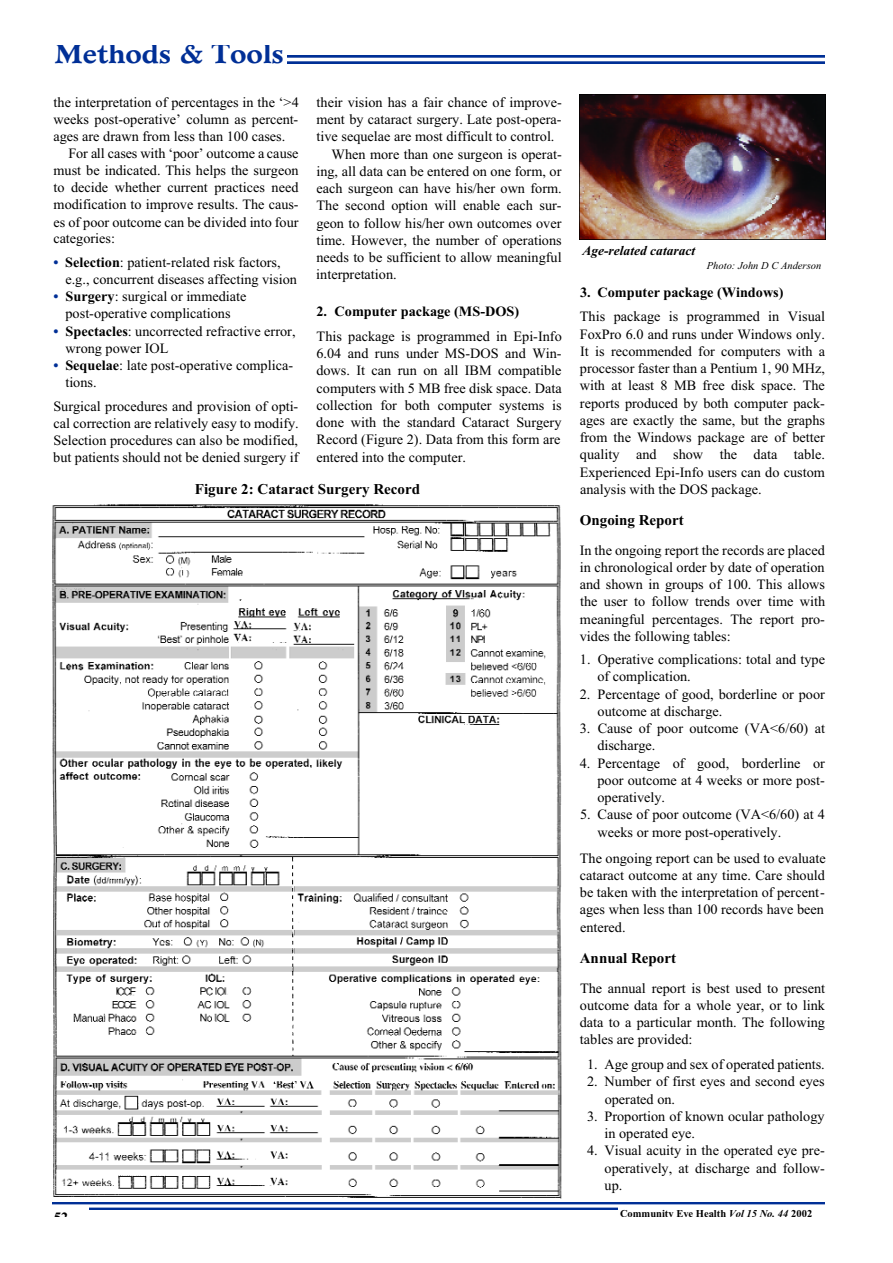
<style>
.page{position:relative;width:893px;height:1263px;background:#fff}
.page>*{position:absolute;margin:0;border:0;box-sizing:border-box;transform-origin:0 0}
.t1{font:700 27px "Minister";color:#002f96}
.t2{font:700 15px "Times New Roman";color:#000}
.t3{font:14.25px/17.2px "Times";color:#000}
.t4{font:700 14.25px "Times New Roman";color:#000}
.t5{font:italic 700 13.5px "Times New Roman";color:#000}
.t6{font:700 10.5px "Times New Roman";color:#000}
.t7{font:italic 10.5px "Times New Roman";color:#000}
.s1{font-family:"Times New Roman";font-weight:700;color:#002f96}
.s2{font-family:"Times New Roman";font-weight:700}
.s3{font-style:italic}
</style>
<div class="page">
<img style="left:52px;top:1202px;width:772px;height:8px">
<img style="left:287px;top:56px;width:537px;height:7px">
<div style="left:618px;top:1206px;width:206px;height:10px;background:#fff"></div>
<div style="left:52px;top:1206px;width:36px;height:10px;background:#fff"></div>
<img style="left:579px;top:94px;width:246px;height:146px">
<img style="left:52px;top:504px;width:510px;height:695px">
<h1 class="t1" style="left:54px;top:43px;width:231px">Methods &amp; Tools</h1>
<p class="t3" style="left:54px;top:93px;width:247px">the interpretation of percentages in the ‘&gt;4</p>
<p class="t3" style="left:53px;top:110px;width:246px">weeks post-operative’ column as percent-</p>
<p class="t3" style="left:53px;top:128px;width:233px">ages are drawn from less than 100 cases.</p>
<p class="t3" style="left:68px;top:144px;width:231px">For all cases with ‘poor’ outcome a cause</p>
<p class="t3" style="left:53px;top:162px;width:247px">must be indicated. This helps the surgeon</p>
<p class="t3" style="left:53px;top:179px;width:247px">to decide whether current practices need</p>
<p class="t3" style="left:54px;top:196px;width:246px">modification to improve results. The caus-</p>
<p class="t3" style="left:53px;top:213px;width:247px">es of poor outcome can be divided into four</p>
<p class="t3" style="left:53px;top:230px;width:63px">categories:</p>
<p class="t3" style="left:65px;top:253px;width:233px;text-indent:-12px"><span class="s1">•</span> <span class="s2">Selection</span>: patient-related risk factors, e.g., concurrent diseases affecting vision</p>
<p class="t3" style="left:53px;top:288px;width:195px;text-align:center"><span class="s1">•</span> <span class="s2">Surgery</span>: surgical or immediate post-operative complications</p>
<p class="t3" style="left:66px;top:322px;width:231px;text-indent:-12px"><span class="s1">•</span> <span class="s2">Spectacles</span>: uncorrected refractive error, wrong power IOL</p>
<p class="t3" style="left:65px;top:357px;width:229px;text-indent:-12px"><span class="s1">•</span> <span class="s2">Sequelae</span>: late post-operative complica&shy;tions.</p>
<p class="t3" style="left:53px;top:397px;width:247px;text-align:justify">Surgical procedures and provision of opti&shy;cal correction are relatively easy to modify.<br>Selection procedures can also be modified, but patients should not be denied surgery if</p>
<p class="t3" style="left:316px;top:93px;width:247px">their vision has a fair chance of improve-</p>
<p class="t3" style="left:316px;top:111px;width:246px">ment by cataract surgery. Late post-opera-</p>
<p class="t3" style="left:316px;top:128px;width:239px">tive sequelae are most difficult to control.</p>
<p class="t3" style="left:331px;top:145px;width:232px">When more than one surgeon is operat-</p>
<p class="t3" style="left:316px;top:162px;width:246px">ing, all data can be entered on one form, or</p>
<p class="t3" style="left:316px;top:180px;width:247px">each surgeon can have his/her own form.</p>
<p class="t3" style="left:316px;top:197px;width:247px">The second option will enable each sur-</p>
<p class="t3" style="left:316px;top:214px;width:247px">geon to follow his/her own outcomes over</p>
<p class="t3" style="left:316px;top:231px;width:247px">time. However, the number of operations</p>
<p class="t3" style="left:316px;top:249px;width:247px">needs to be sufficient to allow meaningful</p>
<p class="t3" style="left:316px;top:266px;width:82px">interpretation.</p>
<p class="t4" style="left:316px;top:303px;width:204px">2. Computer package (MS-DOS)</p>
<p class="t3" style="left:316px;top:327px;width:247px;text-align:justify">This package is programmed in Epi-Info 6.04 and runs under MS-DOS and Win&shy;dows. It can run on all IBM compatible computers with 5 MB free disk space. Data collection for both computer systems is done with the standard Cataract Surgery Record (Figure 2). Data from this form are entered into the computer.</p>
<p class="t2" style="left:195px;top:480px;width:226px">Figure 2: Cataract Surgery Record</p>
<p class="t4" style="left:54px;top:1209px;width:16px">52</p>
<p class="t5" style="left:582px;top:243px;width:114px">Age-related cataract</p>
<p class="t7" style="left:706px;top:259px;width:116px">Photo: John D C Anderson</p>
<p class="t4" style="left:580px;top:284px;width:205px">3. Computer package (Windows)</p>
<p class="t3" style="left:579px;top:308px;width:247px;text-align:justify">This package is programmed in Visual FoxPro 6.0 and runs under Windows only.<br>It is recommended for computers with a processor faster than a Pentium 1, 90 MHz, with at least 8 MB free disk space. The reports produced by both computer pack&shy;ages are exactly the same, but the graphs from the Windows package are of better quality and show the data table.<br>Experienced Epi-Info users can do custom analysis with the DOS package.</p>
<p class="t2" style="left:580px;top:512px;width:105px">Ongoing Report</p>
<p class="t3" style="left:579px;top:541px;width:247px;text-align:justify">In the ongoing report the records are placed in chronological order by date of operation and shown in groups of 100. This allows the user to follow trends over time with meaningful percentages. The report pro&shy;vides the following tables:</p>
<p class="t3" style="left:597px;top:651px;width:229px;text-indent:-17px">1. Operative complications: total and type of complication.</p>
<p class="t3" style="left:597px;top:685px;width:229px;text-indent:-18px">2. Percentage of good, borderline or poor outcome at discharge.</p>
<p class="t3" style="left:597px;top:720px;width:229px;text-indent:-17px">3. Cause of poor outcome (VA&lt;6/60) at discharge.</p>
<p class="t3" style="left:597px;top:754px;width:229px;text-align:justify;text-indent:-18px">4. Percentage of good, borderline or poor outcome at 4 weeks or more post&shy;operatively.</p>
<p class="t3" style="left:597px;top:806px;width:229px;text-indent:-17px">5. Cause of poor outcome (VA&lt;6/60) at 4 weeks or more post-operatively.</p>
<p class="t3" style="left:579px;top:849px;width:247px;text-align:justify">The ongoing report can be used to evaluate cataract outcome at any time. Care should be taken with the interpretation of percent&shy;ages when less than 100 records have been entered.</p>
<p class="t2" style="left:579px;top:950px;width:98px">Annual Report</p>
<p class="t3" style="left:579px;top:979px;width:247px;text-align:justify">The annual report is best used to present outcome data for a whole year, or to link data to a particular month. The following tables are provided:</p>
<p class="t3" style="left:587px;top:1056px;width:239px">1. Age group and sex of operated patients.</p>
<p class="t3" style="left:604px;top:1073px;width:222px;text-indent:-17px">2. Number of first eyes and second eyes operated on.</p>
<p class="t3" style="left:604px;top:1107px;width:222px;text-indent:-17px">3. Proportion of known ocular pathology in operated eye.</p>
<p class="t3" style="left:604px;top:1142px;width:222px;text-align:justify;text-indent:-17px">4. Visual acuity in the operated eye pre&shy;operatively, at discharge and follow&shy;up.</p>
<p class="t6" style="left:620px;top:1208px;width:194px">Community Eye Health <span class="s3">Vol 15 No. 44</span> 2002</p>
</div>
